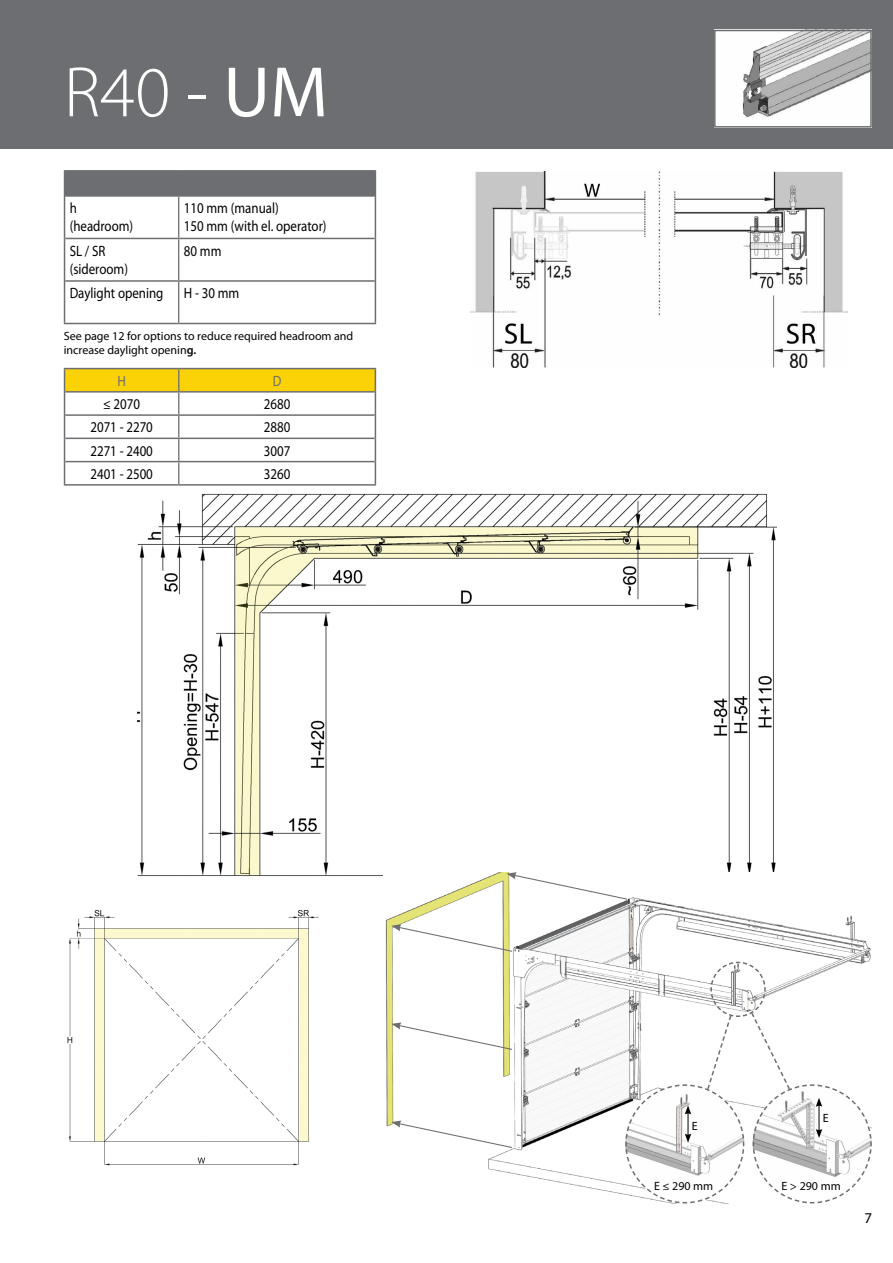
<style>
.page{position:relative;width:893px;height:1263px;background:#fff}
.page>*{position:absolute;margin:0;border:0;box-sizing:border-box;transform-origin:0 0}
.t1{font:300 72px "Myriad Pro";color:#fff}
.t2{font:15px/18px "Myriad Pro";color:#000;scale:.86 1}
.t3{font:15px "Myriad Pro";color:#6d6e71;scale:.86 1}
.t4{font:15px "Myriad Pro";color:#000}
.t5{font:12px/14.4px "Myriad Pro";color:#000}
.s1{font-weight:400}
.s2{font-weight:600}
</style>
<div class="page">
<div style="left:0;top:0;width:893px;height:149px;background:#6d6e71"></div>
<img style="left:137px;top:455px;width:639px;height:421px">
<hr style="left:64px;top:170px;width:115px;height:2px;background:#6d6e71">
<hr style="left:179px;top:170px;width:197px;height:2px;background:#6d6e71">
<hr style="left:64px;top:196px;width:1px;height:42px;background:#6d6e71">
<hr style="left:375px;top:196px;width:1px;height:42px;background:#6d6e71">
<hr style="left:64px;top:238px;width:1px;height:43px;background:#6d6e71">
<hr style="left:375px;top:238px;width:1px;height:43px;background:#6d6e71">
<hr style="left:64px;top:281px;width:1px;height:42px;background:#6d6e71">
<hr style="left:375px;top:281px;width:1px;height:42px;background:#6d6e71">
<hr style="left:64px;top:323px;width:115px;height:1px;background:#6d6e71">
<hr style="left:179px;top:323px;width:197px;height:1px;background:#6d6e71">
<div style="left:64px;top:171px;width:312px;height:25px;background:#6d6e71"></div>
<hr style="left:178px;top:197px;width:1px;height:41px;background:#6d6e71">
<hr style="left:178px;top:239px;width:1px;height:41px;background:#6d6e71">
<hr style="left:178px;top:282px;width:1px;height:41px;background:#6d6e71">
<hr style="left:65px;top:195px;width:114px;height:2px;background:#6d6e71">
<hr style="left:179px;top:195px;width:196px;height:2px;background:#6d6e71">
<hr style="left:65px;top:238px;width:114px;height:1px;background:#6d6e71">
<hr style="left:179px;top:238px;width:196px;height:1px;background:#6d6e71">
<hr style="left:65px;top:280px;width:114px;height:2px;background:#6d6e71">
<hr style="left:179px;top:280px;width:196px;height:2px;background:#6d6e71">
<hr style="left:64px;top:368px;width:115px;height:1px;background:#6d6e71">
<hr style="left:179px;top:368px;width:197px;height:1px;background:#6d6e71">
<hr style="left:64px;top:484px;width:115px;height:2px;background:#6d6e71">
<hr style="left:179px;top:484px;width:197px;height:2px;background:#6d6e71">
<svg style="left:64px;top:369px;width:312px;height:115px"></svg>
<hr style="left:65px;top:391px;width:114px;height:2px;background:#6d6e71">
<hr style="left:179px;top:391px;width:196px;height:2px;background:#6d6e71">
<hr style="left:65px;top:414px;width:114px;height:2px;background:#6d6e71">
<hr style="left:179px;top:414px;width:196px;height:2px;background:#6d6e71">
<hr style="left:65px;top:438px;width:114px;height:1px;background:#6d6e71">
<hr style="left:179px;top:438px;width:196px;height:1px;background:#6d6e71">
<hr style="left:65px;top:461px;width:114px;height:1px;background:#6d6e71">
<hr style="left:179px;top:461px;width:196px;height:1px;background:#6d6e71">
<img style="left:716px;top:32px;width:154px;height:94px">
<div style="left:714px;top:30px;width:158px;height:98px;border:1px solid #6d6e71"></div>
<img style="left:67px;top:909px;width:252px;height:257px">
<img style="left:383px;top:872px;width:488px;height:323px">
<svg style="left:391px;top:924px;width:122px;height:28px"></svg>
<svg style="left:391px;top:1120px;width:122px;height:29px"></svg>
<svg style="left:391px;top:1022px;width:122px;height:29px"></svg>
<svg style="left:506px;top:872px;width:122px;height:28px"></svg>
<img style="left:471px;top:171px;width:376px;height:196px">
<svg style="left:624px;top:961px;width:248px;height:243px"></svg>
<h1 class="t1" style="left:64px;top:49px;width:266px">R40 - <span class="s1">UM</span></h1>
<p class="t2" style="left:70px;top:199px;width:75px">h (headroom)</p>
<p class="t2" style="left:184px;top:199px;width:167px">110 mm (manual)<br>150 mm (with el. operator)</p>
<p class="t2" style="left:70px;top:241px;width:69px">SL / SR (sideroom)</p>
<p class="t2" style="left:184px;top:241px;width:45px">80 mm</p>
<p class="t2" style="left:70px;top:284px;width:111px">Daylight opening</p>
<p class="t2" style="left:184px;top:284px;width:66px">H - 30 mm</p>
<p class="t5" style="left:64px;top:329px;width:291px">See page 12 for options to reduce required headroom and increase daylight openin<span class="s2">g.</span></p>
<p class="t3" style="left:117px;top:372px;width:11px">H</p>
<p class="t3" style="left:273px;top:372px;width:12px">D</p>
<p class="t2" style="left:103px;top:395px;width:45px">≤ 2070</p>
<p class="t2" style="left:264px;top:395px;width:32px">2680</p>
<p class="t2" style="left:90px;top:418px;width:74px">2071 - 2270</p>
<p class="t2" style="left:264px;top:418px;width:32px">2880</p>
<p class="t2" style="left:90px;top:441px;width:74px">2271 - 2400</p>
<p class="t2" style="left:264px;top:441px;width:32px">3007</p>
<p class="t2" style="left:90px;top:465px;width:74px">2401 - 2500</p>
<p class="t2" style="left:264px;top:465px;width:32px">3260</p>
<p class="t5" style="left:692px;top:1119px;width:7px">E</p>
<p class="t5" style="left:823px;top:1111px;width:7px">E</p>
<p class="t5" style="left:654px;top:1178px;width:61px">E ≤ 290 mm</p>
<p class="t5" style="left:781px;top:1178px;width:61px">E &gt; 290 mm</p>
<p class="t4" style="left:864px;top:1209px;width:9px">7</p>
</div>
